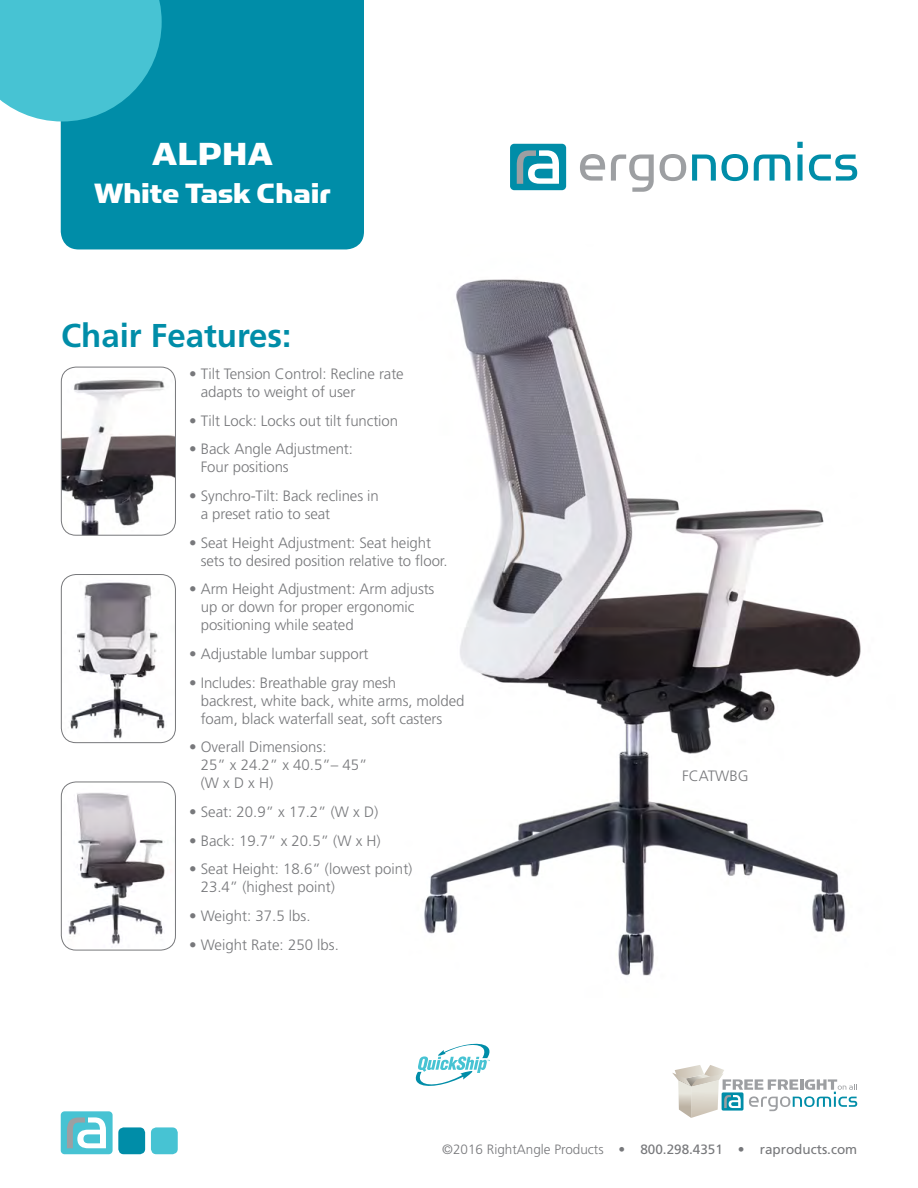
<style>
.page{position:relative;width:918px;height:1188px;background:#fff}
.page>*{position:absolute;margin:0;border:0;box-sizing:border-box;transform-origin:0 0}
.t1{font:36px "Simian Display Chimpanzee";color:#fff}
.t2{font:700 33px "Frutiger LT Std";color:#008da8}
.t3{font:31.5px "Simian Display Chimpanzee";color:#fff}
.t4{font:300 15px/18px "Frutiger LT Std";letter-spacing:-.005em;color:#77787b}
.t5{font:13.5px "Frutiger LT Std";color:#77787b}
.s1{font-weight:300}
</style>
<div class="page">
<img style="left:424px;top:279px;width:437px;height:697px">
<div style="left:61px;top:0;width:303px;height:249px;background:#008da8"></div>
<svg style="left:0;top:0;width:162px;height:122px;background:#43becf"></svg>
<img style="left:61px;top:367px;width:114px;height:168px">
<div style="left:61px;top:367px;width:115px;height:169px;border:1px solid #77787b;border-radius:15px"></div>
<img style="left:61px;top:575px;width:114px;height:168px">
<div style="left:61px;top:574px;width:115px;height:169px;border:1px solid #77787b;border-radius:15px"></div>
<div style="left:61px;top:1111px;width:52px;height:43px;background:#47c3d3;border-radius:4px"></div>
<svg style="left:67px;top:1117px;width:39px;height:31px"></svg>
<div style="left:151px;top:1127px;width:27px;height:27px;background:#47c3d3;border-radius:5px"></div>
<div style="left:118px;top:1127px;width:27px;height:27px;background:#008da8;border-radius:5px"></div>
<svg style="left:416px;top:1044px;width:74px;height:42px"></svg>
<svg style="left:580px;top:154px;width:25px;height:27px"></svg>
<svg style="left:611px;top:155px;width:43px;height:37px"></svg>
<svg style="left:660px;top:154px;width:26px;height:27px"></svg>
<svg style="left:692px;top:154px;width:56px;height:27px"></svg>
<svg style="left:754px;top:155px;width:36px;height:26px"></svg>
<svg style="left:797px;top:142px;width:6px;height:39px"></svg>
<svg style="left:809px;top:155px;width:48px;height:26px"></svg>
<div style="left:510px;top:144px;width:56px;height:46px;background:#008da8;border-radius:4px"></div>
<svg style="left:517px;top:150px;width:42px;height:34px"></svg>
<img style="left:61px;top:782px;width:114px;height:166px">
<div style="left:61px;top:782px;width:115px;height:168px;border:1px solid #77787b;border-radius:15px"></div>
<svg style="left:672px;top:1065px;width:185px;height:53px"></svg>
<h1 class="t1" style="left:152px;top:135px;width:123px">ALPHA</h1>
<h3 class="t3" style="left:94px;top:176px;width:238px">White Task Chair</h3>
<h2 class="t2" style="left:61px;top:316px;width:232px">Chair Features:</h2>
<p class="t4" style="left:201px;top:365px;width:204px;text-indent:-11px">• Tilt Tension Control: Recline rate adapts to weight of user</p>
<p class="t4" style="left:189px;top:412px;width:210px">• Tilt Lock: Locks out tilt function</p>
<p class="t4" style="left:201px;top:440px;width:154px;text-indent:-11px">• Back Angle Adjustment:<br>Four positions</p>
<p class="t4" style="left:201px;top:487px;width:180px;text-indent:-11px">• Synchro-Tilt: Back reclines in a preset ratio to seat</p>
<p class="t4" style="left:201px;top:534px;width:248px;text-indent:-11px">• Seat Height Adjustment: Seat height sets to desired position relative to floor.</p>
<p class="t4" style="left:201px;top:580px;width:235px;text-indent:-11px">• Arm Height Adjustment: Arm adjusts up or down for proper ergonomic positioning while seated</p>
<p class="t4" style="left:189px;top:645px;width:181px">• Adjustable lumbar support</p>
<p class="t4" style="left:201px;top:674px;width:265px;text-indent:-11px">• Includes: Breathable gray mesh<br>backrest, white back, white arms, molded foam, black waterfall seat, soft casters</p>
<p class="t4" style="left:201px;top:738px;width:168px;text-indent:-11px">• Overall Dimensions:<br>25” x 24.2” x 40.5”– 45” (W x D x H)</p>
<p class="t4" style="left:189px;top:803px;width:191px">• Seat: 20.9” x 17.2” (W x D)</p>
<p class="t4" style="left:189px;top:832px;width:193px">• Back: 19.7” x 20.5” (W x H)</p>
<p class="t4" style="left:201px;top:861px;width:213px;text-indent:-11px">• Seat Height: 18.6” (lowest point)<br>23.4” (highest point)</p>
<p class="t4" style="left:189px;top:907px;width:123px">• Weight: 37.5 lbs.</p>
<p class="t4" style="left:189px;top:936px;width:151px">• Weight Rate: 250 lbs.</p>
<p class="t4" style="left:682px;top:767px;width:68px">FCATWBG</p>
<p class="t5" style="left:442px;top:1142px;width:416px"><span class="s1">©2016 RightAngle Products •</span> 800.298.4351 <span class="s1">•</span> raproducts.com</p>
</div>
